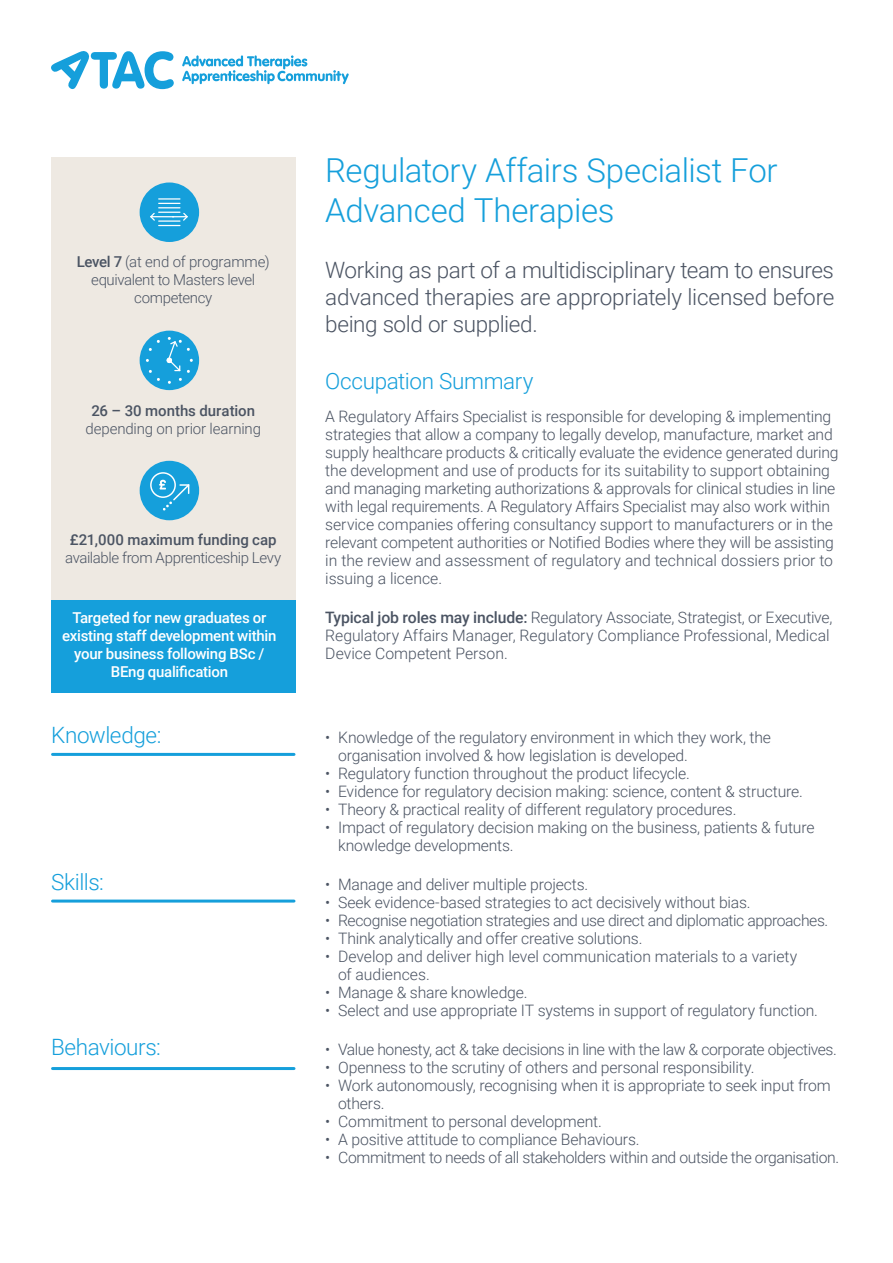
<style>
.page{position:relative;width:893px;height:1263px;background:#fff}
.page>*{position:absolute;margin:0;border:0;box-sizing:border-box;transform-origin:0 0}
.t1{font:300 33px/39.6px "Roboto";letter-spacing:-.01em;color:#159fdb}
.t2{font:300 22.5px/27px "Roboto";letter-spacing:-.015em;color:#4b5463;text-align:justify}
.t3{font:300 22.5px "Roboto";letter-spacing:-.015em;color:#159fdb}
.t4{font:300 15.75px/18px "Roboto";letter-spacing:-.01em;color:#4b5463}
.t5{font:300 15px/18px "Roboto";letter-spacing:-.02em;color:#4b5463;text-align:center}
.t6{font:500 15px/18px "Roboto";letter-spacing:-.015em;color:#fff;text-align:center}
.t7{font:500 15px "Roboto";color:#4b5463}
.s1{font-weight:500}
</style>
<div class="page">
<div style="left:51px;top:157px;width:245px;height:492px;background:#eee9e2"></div>
<div style="left:51px;top:601px;width:245px;height:92px;background:#159fdb"></div>
<div style="left:140px;top:182px;width:59px;height:60px;background:#159fdb;border-radius:50%"></div>
<hr style="left:158px;top:198px;width:22px;height:2px;background:#fff">
<svg style="left:150px;top:203px;width:38px;height:23px"></svg>
<div style="left:140px;top:331px;width:59px;height:59px;background:#159fdb;border-radius:50%"></div>
<svg style="left:146px;top:337px;width:47px;height:47px"></svg>
<div style="left:140px;top:461px;width:59px;height:59px;background:#159fdb;border-radius:50%"></div>
<svg style="left:150px;top:472px;width:39px;height:39px"></svg>
<hr style="left:53px;top:753px;width:241px;height:3px;background:#159fdb">
<hr style="left:53px;top:899px;width:241px;height:3px;background:#159fdb">
<hr style="left:53px;top:1067px;width:241px;height:3px;background:#159fdb">
<svg style="left:51px;top:51px;width:123px;height:39px"></svg>
<svg style="left:182px;top:55px;width:167px;height:29px"></svg>
<p class="t5" style="left:77px;top:253px;width:194px"><span class="s1">Level 7</span> (at end of programme) equivalent to Masters level competency</p>
<p class="t7" style="left:91px;top:400px;width:165px">26 – 30 months duration</p>
<p class="t5" style="left:85px;top:419px;width:177px">depending on prior learning</p>
<p class="t7" style="left:70px;top:529px;width:208px">£21,000 maximum funding cap</p>
<p class="t5" style="left:65px;top:548px;width:218px">available from Apprenticeship Levy</p>
<p class="t6" style="left:62px;top:608px;width:216px">Targeted for new graduates or existing staff development within your business following BSc /<br>BEng qualification</p>
<h2 class="t3" style="left:51px;top:719px;width:112px">Knowledge:</h2>
<h2 class="t3" style="left:51px;top:866px;width:54px">Skills:</h2>
<h2 class="t3" style="left:51px;top:1031px;width:111px">Behaviours:</h2>
<h1 class="t1" style="left:325px;top:149px;width:454px">Regulatory Affairs Specialist For<br>Advanced Therapies</h1>
<h2 class="t2" style="left:325px;top:256px;width:511px">Working as part of a multidisciplinary team to ensures advanced therapies are appropriately licensed before being sold or supplied.</h2>
<h2 class="t3" style="left:325px;top:365px;width:210px">Occupation Summary</h2>
<p class="t4" style="left:325px;top:407px;width:515px">A Regulatory Affairs Specialist is responsible for developing &amp; implementing strategies that allow a company to legally develop, manufacture, market and supply healthcare products &amp; critically evaluate the evidence generated during the development and use of products for its suitability to support obtaining and managing marketing authorizations &amp; approvals for clinical studies in line with legal requirements. A Regulatory Affairs Specialist may also work within service companies offering consultancy support to manufacturers or in the relevant competent authorities or Notified Bodies where they will be assisting in the review and assessment of regulatory and technical dossiers prior to issuing a licence.</p>
<p class="t4" style="left:325px;top:608px;width:509px"><span class="s1">Typical job roles may include:</span> Regulatory Associate, Strategist, or Executive,<br>Regulatory Affairs Manager, Regulatory Compliance Professional, Medical<br>Device Competent Person.</p>
<p class="t4" style="left:338px;top:727px;width:434px;text-indent:-13px">• Knowledge of the regulatory environment in which they work, the organisation involved &amp; how legislation is developed.</p>
<p class="t4" style="left:325px;top:763px;width:366px">• Regulatory function throughout the product lifecycle.</p>
<p class="t4" style="left:325px;top:781px;width:479px">• Evidence for regulatory decision making: science, content &amp; structure.</p>
<p class="t4" style="left:325px;top:799px;width:413px">• Theory &amp; practical reality of different regulatory procedures.</p>
<p class="t4" style="left:338px;top:817px;width:478px;text-indent:-13px">• Impact of regulatory decision making on the business, patients &amp; future knowledge developments.</p>
<p class="t4" style="left:325px;top:875px;width:264px">• Manage and deliver multiple projects.</p>
<p class="t4" style="left:325px;top:893px;width:427px">• Seek evidence-based strategies to act decisively without bias.</p>
<p class="t4" style="left:325px;top:911px;width:505px">• Recognise negotiation strategies and use direct and diplomatic approaches.</p>
<p class="t4" style="left:325px;top:929px;width:319px">• Think analytically and offer creative solutions.</p>
<p class="t4" style="left:338px;top:947px;width:461px;text-indent:-13px">• Develop and deliver high level communication materials to a variety of audiences.</p>
<p class="t4" style="left:325px;top:983px;width:204px">• Manage &amp; share knowledge.</p>
<p class="t4" style="left:325px;top:1001px;width:494px">• Select and use appropriate IT systems in support of regulatory function.</p>
<p class="t4" style="left:325px;top:1040px;width:513px">• Value honesty, act &amp; take decisions in line with the law &amp; corporate objectives.</p>
<p class="t4" style="left:325px;top:1058px;width:431px">• Openness to the scrutiny of others and personal responsibility.</p>
<p class="t4" style="left:338px;top:1076px;width:494px;text-indent:-13px">• Work autonomously, recognising when it is appropriate to seek input from others.</p>
<p class="t4" style="left:325px;top:1112px;width:278px">• Commitment to personal development.</p>
<p class="t4" style="left:325px;top:1130px;width:316px">• A positive attitude to compliance Behaviours.</p>
<p class="t4" style="left:325px;top:1148px;width:515px">• Commitment to needs of all stakeholders within and outside the organisation.</p>
</div>
